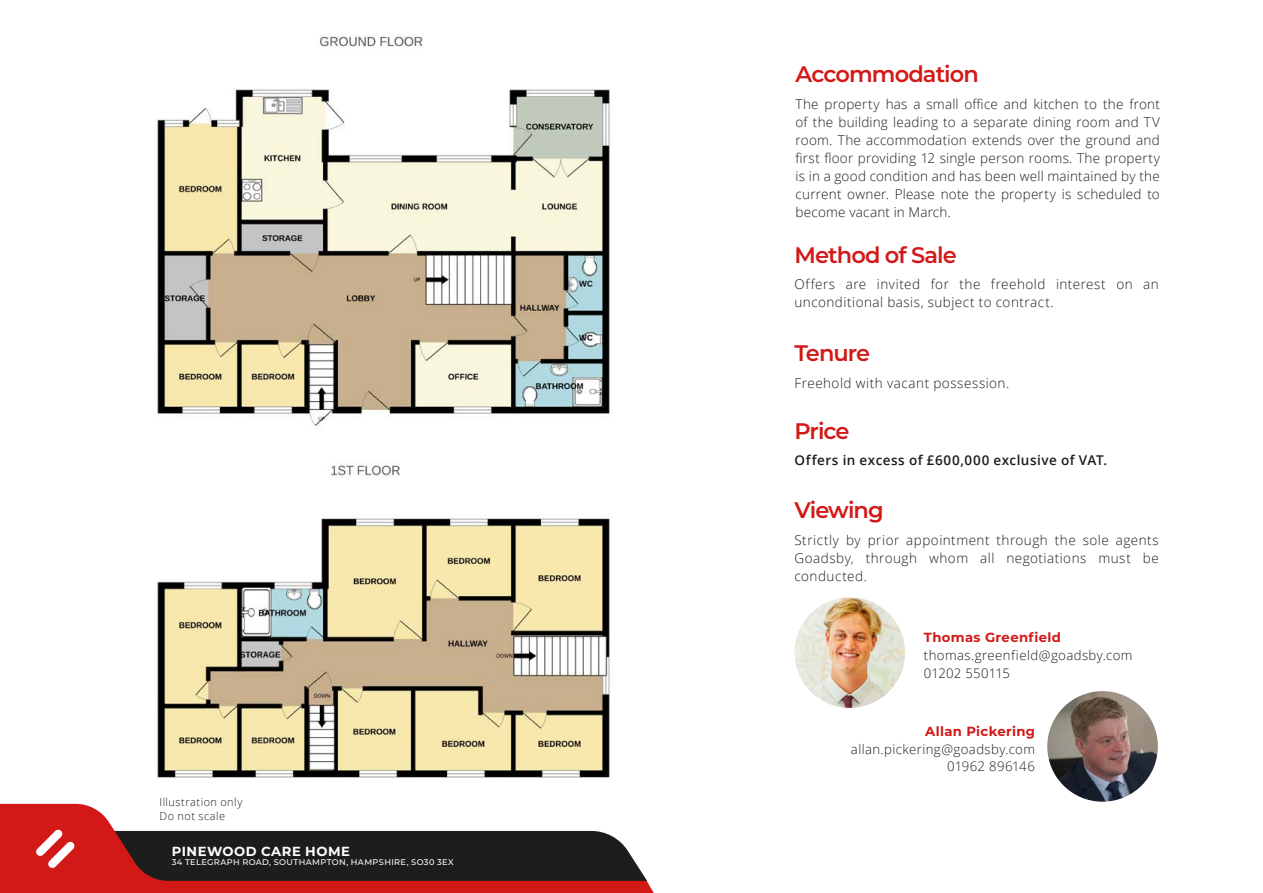
<style>
.page{position:relative;width:1263px;height:893px;background:#fff}
.page>*{position:absolute;margin:0;border:0;box-sizing:border-box;transform-origin:0 0}
.t1{font:600 22.5px "Montserrat";letter-spacing:-.04em;color:#d21917}
.t2{font:300 13.5px/18px "Open Sans";letter-spacing:.035em;color:#1d1d1b;text-align:justify}
.t3{font:600 13.5px "Open Sans";letter-spacing:.04em;color:#1d1d1b}
.t4{font:300 13.2px/17.5px "Open Sans";letter-spacing:.03em;color:#1d1d1b}
.t5{font:700 13.2px "Montserrat";letter-spacing:.025em;color:#d21917}
.t6{font:700 13.2px "Montserrat";letter-spacing:.04em;color:#fff}
.t7{font:300 10.95px/14.5px "Open Sans";letter-spacing:.045em;color:#1d1d1b}
.t8{font:500 8.25px "Montserrat";letter-spacing:.05em;color:#fff}
</style>
<div class="page">
<img style="left:157px;top:34px;width:453px;height:744px">
<svg style="left:0;top:804px;width:654px;height:89px"></svg>
<svg style="left:36px;top:829px;width:611px;height:52px;background:#482d2b"></svg>
<img style="left:794px;top:597px;width:111px;height:111px;border-radius:55px">
<img style="left:1047px;top:691px;width:111px;height:111px;border-radius:55px">
<p class="t7" style="left:159px;top:794px;width:84px">Illustration only<br>Do not scale</p>
<p class="t6" style="left:172px;top:841px;width:180px">PINEWOOD CARE HOME</p>
<p class="t8" style="left:172px;top:857px;width:283px">34 TELEGRAPH ROAD, SOUTHAMPTON, HAMPSHIRE, SO30 3EX</p>
<h1 class="t1" style="left:795px;top:58px;width:185px">Accommodation</h1>
<p class="t2" style="left:795px;top:95px;width:366px">The property has a small office and kitchen to the front of the building leading to a separate dining room and TV room. The accommodation extends over the ground and first floor providing 12 single person rooms. The property is in a good condition and has been well maintained by the current owner. Please note the property is scheduled to become vacant in March.</p>
<h1 class="t1" style="left:794px;top:239px;width:164px">Method of Sale</h1>
<p class="t2" style="left:794px;top:275px;width:366px">Offers are invited for the freehold interest on an unconditional basis, subject to contract.</p>
<h1 class="t1" style="left:794px;top:337px;width:77px">Tenure</h1>
<p class="t2" style="left:794px;top:373px;width:216px">Freehold with vacant possession.</p>
<h1 class="t1" style="left:794px;top:415px;width:57px">Price</h1>
<p class="t3" style="left:794px;top:451px;width:314px">Offers in excess of £600,000 exclusive of VAT.</p>
<h1 class="t1" style="left:794px;top:494px;width:91px">Viewing</h1>
<p class="t2" style="left:794px;top:530px;width:366px">Strictly by prior appointment through the sole agents Goadsby, through whom all negotiations must be conducted.</p>
<p class="t5" style="left:924px;top:628px;width:139px">Thomas Greenfield</p>
<p class="t4" style="left:924px;top:646px;width:210px">thomas.greenfield@goadsby.com<br>01202 550115</p>
<p class="t5" style="left:925px;top:722px;width:111px">Allan Pickering</p>
<p class="t4" style="left:851px;top:740px;width:186px;text-align:right">allan.pickering@goadsby.com<br>01962 896146</p>
</div>
